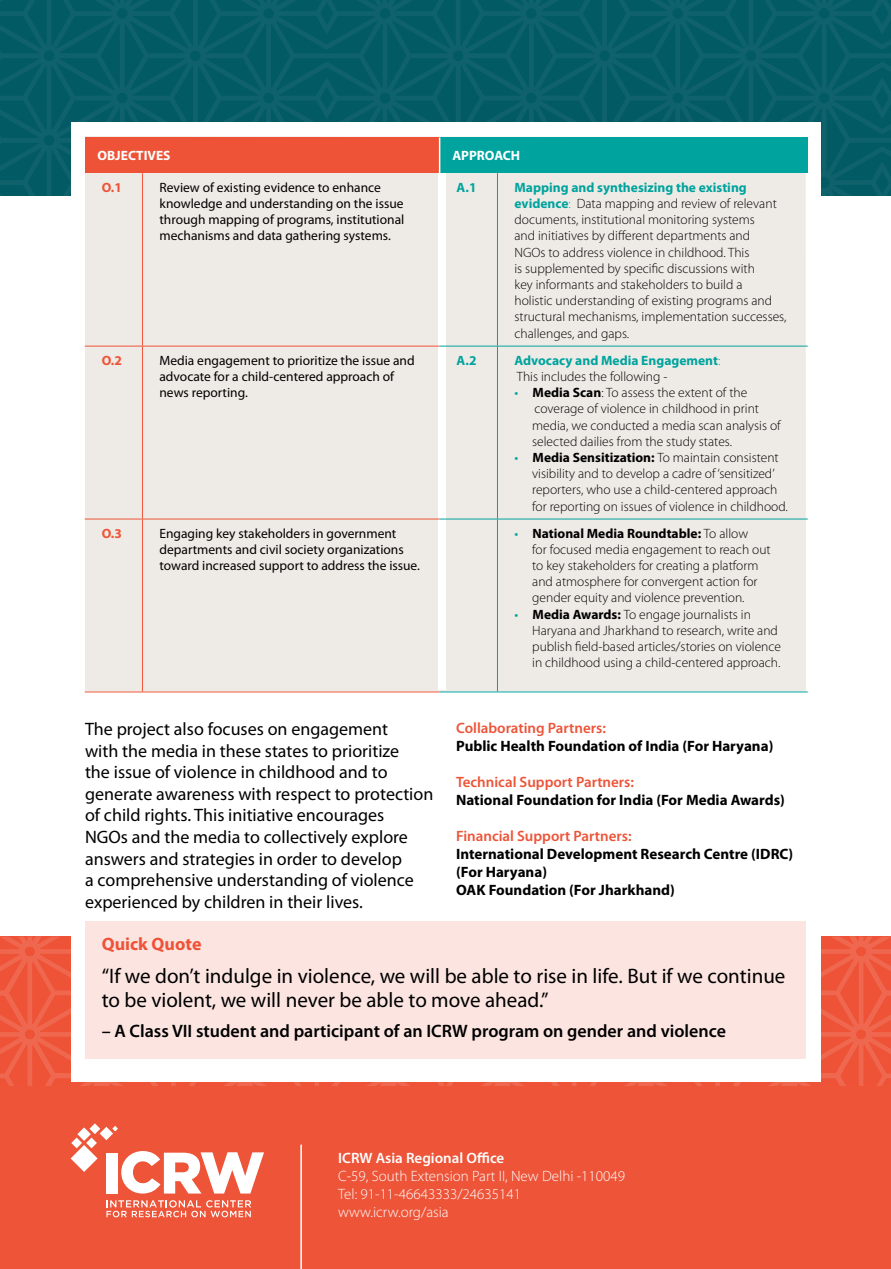
<style>
.page{position:relative;width:891px;height:1269px;background:#fff}
.page>*{position:absolute;margin:0;border:0;box-sizing:border-box;transform-origin:0 0}
.t1{font:21px/24px "Myriad Pro";color:#000}
.t2{font:18px/21.6px "Myriad Pro";color:#000}
.t3{font:600 18px "Myriad Pro";color:#000}
.t4{font:700 18px "Myriad Pro";color:#ee5337}
.t5{font:700 15px/18px "Myriad Pro";color:#000}
.t6{font:300 15px/18px "Myriad Pro";color:#fff}
.t7{font:600 15px "Myriad Pro";color:#ed5438}
.t8{font:600 15px "Myriad Pro";color:#fff}
.t9{font:300 13.5px/16.2px "Myriad Pro";color:#000}
.t10{font:13.5px/16.2px "Myriad Pro";color:#000}
.t11{font:700 13.5px/16.2px "Myriad Pro";color:#00a39e}
.t12{font:700 13.5px "Myriad Pro";color:#fff}
.t13{font:700 13.5px "Myriad Pro";color:#ee5337}
.s1{font-weight:700;color:#00a39e}
.s2{color:#00a39e}
.s3{font-weight:300}
.s4{font-weight:300;color:#000}
.s5{font-weight:400;color:#00a39e}
.s6{font-weight:700}
</style>
<div class="page">
<svg style="left:0;top:0;width:891px;height:196px;fill:#025a64"></svg>
<svg style="left:0;top:937px;width:891px;height:149px;fill:#ee5337"></svg>
<div style="left:0;top:1086px;width:891px;height:183px;background:#ed5438"></div>
<div style="left:71px;top:122px;width:749px;height:959px;background:#fff"></div>
<div style="left:85px;top:136px;width:721px;height:555px;background:#eeebe6"></div>
<div style="left:438px;top:137px;width:8px;height:553px;background:#fff"></div>
<svg style="left:106px;top:1200px;width:145px;height:17px"></svg>
<svg style="left:71px;top:1123px;width:193px;height:71px"></svg>
<hr style="left:300px;top:1145px;width:2px;height:124px;background:#fff">
<div style="left:85px;top:922px;width:721px;height:137px;background:#fce5e1"></div>
<div style="left:85px;top:138px;width:355px;height:35px;background:#ee5337"></div>
<div style="left:440px;top:138px;width:368px;height:35px;background:#00a39e"></div>
<hr style="left:85px;top:346px;width:57px;height:1px;background:#ee5337">
<hr style="left:142px;top:346px;width:298px;height:1px;background:#ee5337">
<hr style="left:85px;top:519px;width:57px;height:1px;background:#ee5337">
<hr style="left:142px;top:519px;width:298px;height:1px;background:#ee5337">
<hr style="left:85px;top:692px;width:57px;height:1px;background:#ee5337">
<hr style="left:142px;top:692px;width:298px;height:1px;background:#ee5337">
<hr style="left:440px;top:346px;width:57px;height:1px;background:#00a39e">
<hr style="left:497px;top:346px;width:311px;height:1px;background:#00a39e">
<hr style="left:440px;top:519px;width:57px;height:1px;background:#00a39e">
<hr style="left:497px;top:519px;width:311px;height:1px;background:#00a39e">
<hr style="left:440px;top:692px;width:57px;height:1px;background:#00a39e">
<hr style="left:497px;top:692px;width:311px;height:1px;background:#00a39e">
<hr style="left:439px;top:138px;width:1px;height:35px;background:#fff">
<hr style="left:142px;top:173px;width:1px;height:173px;background:#ee5337">
<hr style="left:142px;top:346px;width:1px;height:173px;background:#ee5337">
<hr style="left:142px;top:519px;width:1px;height:173px;background:#ee5337">
<hr style="left:497px;top:173px;width:1px;height:173px;background:#00a39e">
<hr style="left:497px;top:346px;width:1px;height:173px;background:#00a39e">
<hr style="left:497px;top:519px;width:1px;height:173px;background:#00a39e">
<p class="t12" style="left:97px;top:147px;width:75px">OBJECTIVES</p>
<p class="t12" style="left:452px;top:147px;width:69px">APPROACH</p>
<p class="t13" style="left:102px;top:178px;width:22px">O.1</p>
<p class="t10" style="left:159px;top:179px;width:246px">Review of existing evidence to enhance knowledge and understanding on the issue through mapping of programs, institutional mechanisms and data gathering systems.</p>
<p class="t11" style="left:457px;top:179px;width:21px">A.1</p>
<p class="t9" style="left:514px;top:179px;width:274px"><span class="s1">Mapping and synthesizing the existing evidence</span><span class="s2">:</span> Data mapping and review of relevant documents, institutional monitoring systems<br>and initiatives by different departments and<br>NGOs to address violence in childhood. This<br>is supplemented by specific discussions with<br>key informants and stakeholders to build a<br>holistic understanding of existing programs and structural mechanisms, implementation successes, challenges, and gaps.</p>
<p class="t13" style="left:102px;top:351px;width:22px">O.2</p>
<p class="t10" style="left:159px;top:352px;width:257px">Media engagement to prioritize the issue and advocate for a child-centered approach of news reporting.</p>
<p class="t11" style="left:457px;top:352px;width:21px">A.2</p>
<p class="t11" style="left:514px;top:352px;width:207px">Advocacy and Media Engagement<span class="s3">:<br></span><span class="s4">This includes the following -</span></p>
<p class="t9" style="left:532px;top:384px;width:250px;text-indent:-18px"><span class="s5">•</span> <span class="s6">Media Scan</span>: To assess the extent of the coverage of violence in childhood in print media, we conducted a media scan analysis of selected dailies from the study states.</p>
<p class="t9" style="left:532px;top:449px;width:257px;text-indent:-18px"><span class="s5">•</span> <span class="s6">Media Sensitization:</span> To maintain consistent visibility and to develop a cadre of ‘sensitized’ reporters, who use a child-centered approach for reporting on issues of violence in childhood.</p>
<p class="t13" style="left:102px;top:524px;width:22px">O.3</p>
<p class="t10" style="left:159px;top:525px;width:262px">Engaging key stakeholders in government departments and civil society organizations toward increased support to address the issue.</p>
<p class="t9" style="left:532px;top:525px;width:240px;text-indent:-18px"><span class="s5">•</span> <span class="s6">National Media Roundtable:</span> To allow<br>for focused media engagement to reach out to key stakeholders for creating a platform and atmosphere for convergent action for gender equity and violence prevention.</p>
<p class="t9" style="left:532px;top:606px;width:250px;text-indent:-18px"><span class="s5">•</span> <span class="s6">Media Awards:</span> To engage journalists in Haryana and Jharkhand to research, write and publish field-based articles/stories on violence in childhood using a child-centered approach.</p>
<p class="t2" style="left:85px;top:718px;width:350px">The project also focuses on engagement<br>with the media in these states to prioritize<br>the issue of violence in childhood and to generate awareness with respect to protection of child rights. This initiative encourages<br>NGOs and the media to collectively explore answers and strategies in order to develop<br>a comprehensive understanding of violence experienced by children in their lives.</p>
<p class="t7" style="left:456px;top:718px;width:151px">Collaborating Partners:</p>
<p class="t5" style="left:456px;top:736px;width:319px">Public Health Foundation of India (For Haryana)</p>
<p class="t7" style="left:456px;top:772px;width:179px">Technical Support Partners:</p>
<p class="t5" style="left:456px;top:790px;width:330px">National Foundation for India (For Media Awards)</p>
<p class="t7" style="left:456px;top:826px;width:177px">Financial Support Partners:</p>
<p class="t5" style="left:456px;top:844px;width:339px">International Development Research Centre (IDRC) (For Haryana)<br>OAK Foundation (For Jharkhand)</p>
<h2 class="t4" style="left:102px;top:932px;width:101px">Quick Quote</h2>
<h1 class="t1" style="left:102px;top:963px;width:685px">“If we don’t indulge in violence, we will be able to rise in life. But if we continue to be violent, we will never be able to move ahead.”</h1>
<h2 class="t3" style="left:102px;top:1019px;width:626px">– A Class VII student and participant of an ICRW program on gender and violence</h2>
<p class="t8" style="left:338px;top:1149px;width:168px">ICRW Asia Regional Office</p>
<p class="t6" style="left:338px;top:1167px;width:288px">C-59, South Extension Part II, New Delhi -110049<br>Tel: 91-11-46643333/24635141 www.icrw.org/asia</p>
</div>
